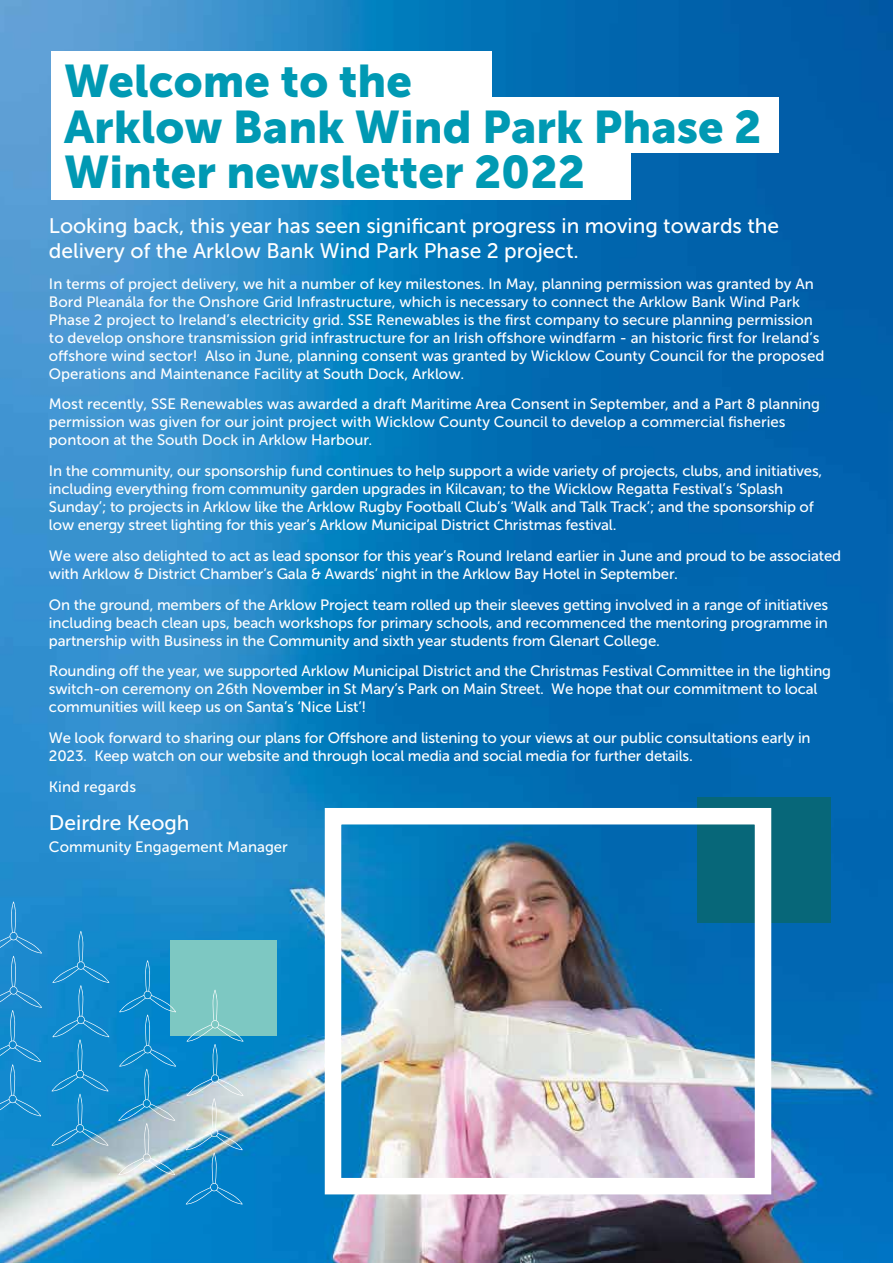
<style>
.page{position:relative;width:893px;height:1263px;background:#fff}
.page>*{position:absolute;margin:0;border:0;box-sizing:border-box;transform-origin:0 0}
.t1{font:45.45px/45.5px "Museo Sans 900";color:#0099b3}
.t2{font:21px/25.2px "Museo Sans 500";color:#fff}
.t3{font:15px/18px "Museo Sans 500";letter-spacing:-.01em;color:#fff}
</style>
<div class="page">
<img style="left:0;top:0;width:893px;height:1263px">
<div style="left:697px;top:798px;width:134px;height:125px;background:#076779"></div>
<div style="left:170px;top:940px;width:107px;height:95px;background:#7dc8c2"></div>
<div style="left:51px;top:51px;width:440px;height:55px;background:#fff"></div>
<div style="left:51px;top:98px;width:727px;height:55px;background:#fff"></div>
<div style="left:51px;top:144px;width:580px;height:55px;background:#fff"></div>
<div style="left:325px;top:808px;width:446px;height:386px;border:16px solid #fff"></div>
<svg style="left:186px;top:990px;width:57px;height:214px"></svg>
<svg style="left:118px;top:960px;width:58px;height:215px;background:#419dcd"></svg>
<svg style="left:52px;top:931px;width:57px;height:215px;background:#1b8ecd"></svg>
<svg style="left:0;top:901px;width:42px;height:215px;background:#218ed0"></svg>
<h1 class="t1" style="left:64px;top:59px;width:699px">Welcome to the<br>Arklow Bank Wind Park Phase 2<br>Winter newsletter 2022</h1>
<h2 class="t2" style="left:49px;top:213px;width:732px">Looking back, this year has seen significant progress in moving towards the delivery of the Arklow Bank Wind Park Phase 2 project.</h2>
<p class="t3" style="left:49px;top:274px;width:777px">In terms of project delivery, we hit a number of key milestones. In May, planning permission was granted by An Bord Pleanála for the Onshore Grid Infrastructure, which is necessary to connect the Arklow Bank Wind Park Phase 2 project to Ireland’s electricity grid. SSE Renewables is the first company to secure planning permission to develop onshore transmission grid infrastructure for an Irish offshore windfarm - an historic first for Ireland’s offshore wind sector! Also in June, planning consent was granted by Wicklow County Council for the proposed Operations and Maintenance Facility at South Dock, Arklow.</p>
<p class="t3" style="left:49px;top:395px;width:773px">Most recently, SSE Renewables was awarded a draft Maritime Area Consent in September, and a Part 8 planning permission was given for our joint project with Wicklow County Council to develop a commercial fisheries pontoon at the South Dock in Arklow Harbour.</p>
<p class="t3" style="left:49px;top:462px;width:775px">In the community, our sponsorship fund continues to help support a wide variety of projects, clubs, and initiatives, including everything from community garden upgrades in Kilcavan; to the Wicklow Regatta Festival’s ‘Splash Sunday’; to projects in Arklow like the Arklow Rugby Football Club’s ‘Walk and Talk Track’; and the sponsorship of low energy street lighting for this year’s Arklow Municipal District Christmas festival.</p>
<p class="t3" style="left:49px;top:547px;width:794px">We were also delighted to act as lead sponsor for this year’s Round Ireland earlier in June and proud to be associated with Arklow &amp; District Chamber’s Gala &amp; Awards’ night in the Arklow Bay Hotel in September.</p>
<p class="t3" style="left:49px;top:595px;width:781px;text-align:justify">On the ground, members of the Arklow Project team rolled up their sleeves getting involved in a range of initiatives including beach clean ups, beach workshops for primary schools, and recommenced the mentoring programme in partnership with Business in the Community and sixth year students from Glenart College.</p>
<p class="t3" style="left:49px;top:662px;width:784px">Rounding off the year, we supported Arklow Municipal District and the Christmas Festival Committee in the lighting switch-on ceremony on 26th November in St Mary’s Park on Main Street. We hope that our commitment to local communities will keep us on Santa’s ‘Nice List’!</p>
<p class="t3" style="left:49px;top:729px;width:763px">We look forward to sharing our plans for Offshore and listening to your views at our public consultations early in<br>2023. Keep watch on our website and through local media and social media for further details.</p>
<p class="t3" style="left:49px;top:778px;width:89px">Kind regards</p>
<h2 class="t2" style="left:49px;top:810px;width:142px">Deirdre Keogh</h2>
<p class="t3" style="left:49px;top:838px;width:240px">Community Engagement Manager</p>
</div>
